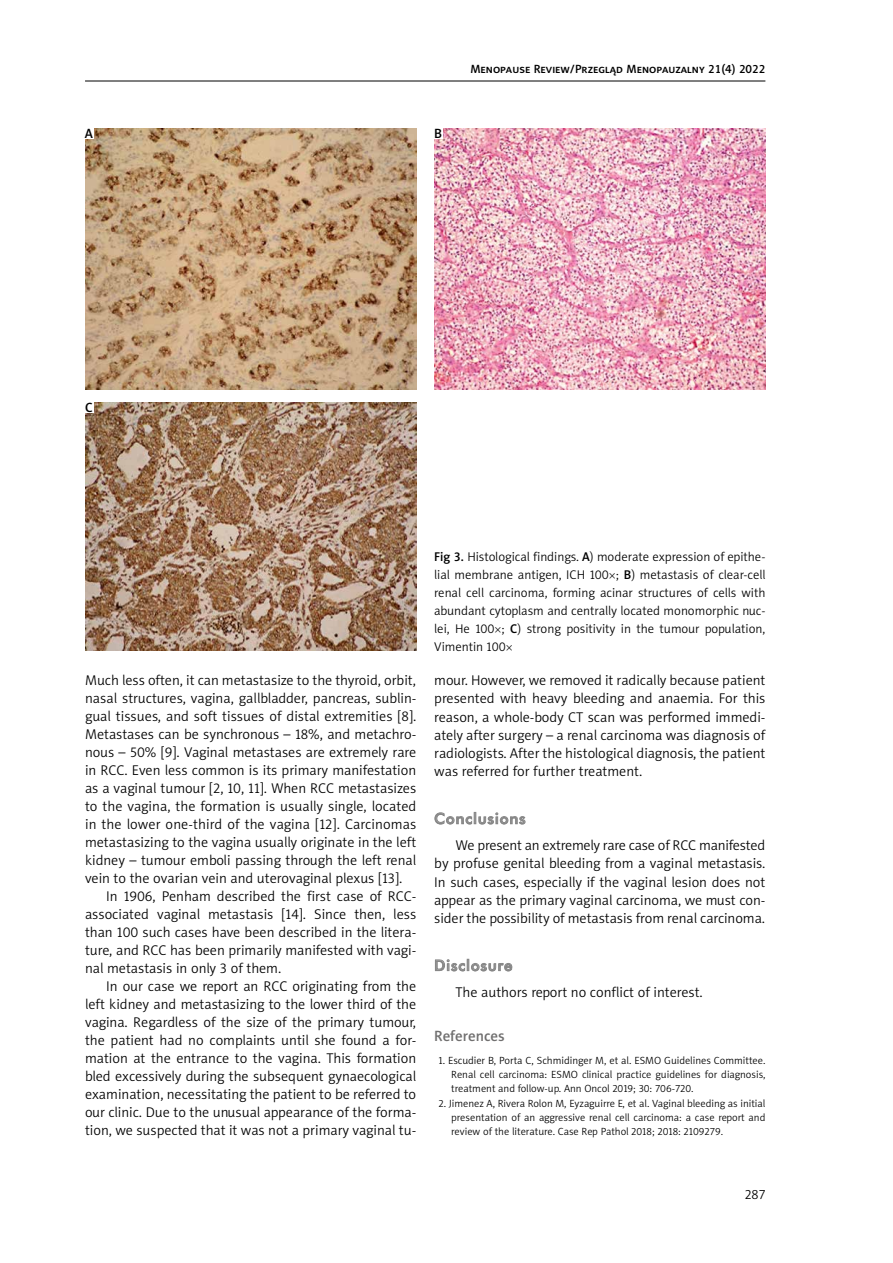
<style>
.page{position:relative;width:893px;height:1263px;background:#fff}
.page>*{position:absolute;margin:0;border:0;box-sizing:border-box;transform-origin:0 0}
.t1{font:15px "Futura Md PL Regular A";letter-spacing:.06em;color:#878787}
.t2{font:15px "Naomi Sans EFN Medium";color:#706f6f}
.t3{font:14.25px/18.1px "Naomi Sans EFN Light";color:#000;text-align:justify}
.t4{font:13.5px "Naomi Sans EFNTT Light";color:#000}
.t5{font:13.5px "Naomi Sans EFN Medium";color:#000}
.t6{font:12.75px/18px "Naomi Sans EFN Light";color:#000;text-align:justify}
.t7{font:12px "Naomi Sans EFN Medium";color:#000}
.t8{font:10.5px/14.4px "Naomi Sans EFN Light";color:#000;text-align:justify}
.s1{font-family:"Naomi Sans EFN Medium"}
</style>
<div class="page">
<hr style="left:85px;top:81px;width:680px;height:1px;background:#000">
<img style="left:85px;top:129px;width:331px;height:260px">
<img style="left:85px;top:402px;width:331px;height:249px">
<img style="left:434px;top:129px;width:331px;height:260px">
<div style="left:84px;top:128px;width:10px;height:11px;background:#fff"></div>
<div style="left:84px;top:401px;width:10px;height:12px;background:#fff"></div>
<div style="left:433px;top:128px;width:10px;height:11px;background:#fff"></div>
<svg style="left:434px;top:812px;width:92px;height:13px"></svg>
<svg style="left:435px;top:959px;width:78px;height:13px"></svg>
<p class="t5" style="left:85px;top:126px;width:10px">A</p>
<p class="t5" style="left:434px;top:126px;width:9px">B</p>
<p class="t7" style="left:470px;top:61px;width:296px">Menopause Review/Przegląd Menopauzalny 21(4) 2022</p>
<p class="t5" style="left:85px;top:399px;width:9px">C</p>
<p class="t3" style="left:85px;top:671px;width:332px">Much less often, it can metastasize to the thyroid, orbit,</p>
<p class="t3" style="left:85px;top:689px;width:333px">nasal structures, vagina, gallbladder, pancreas, sublin-</p>
<p class="t3" style="left:85px;top:707px;width:333px">gual tissues, and soft tissues of distal extremities [8].</p>
<p class="t3" style="left:85px;top:725px;width:333px">Metastases can be synchronous – 18%, and metachro-</p>
<p class="t3" style="left:85px;top:743px;width:333px">nous – 50% [9]. Vaginal metastases are extremely rare</p>
<p class="t3" style="left:85px;top:761px;width:333px">in RCC. Even less common is its primary manifestation</p>
<p class="t3" style="left:85px;top:779px;width:333px">as a vaginal tumour [2, 10, 11]. When RCC metastasizes</p>
<p class="t3" style="left:85px;top:797px;width:333px">to the vagina, the formation is usually single, located</p>
<p class="t3" style="left:85px;top:815px;width:333px">in the lower one-third of the vagina [12]. Carcinomas</p>
<p class="t3" style="left:85px;top:833px;width:333px">metastasizing to the vagina usually originate in the left</p>
<p class="t3" style="left:85px;top:851px;width:333px">kidney – tumour emboli passing through the left renal</p>
<p class="t3" style="left:85px;top:869px;width:319px">vein to the ovarian vein and uterovaginal plexus [13].</p>
<p class="t3" style="left:106px;top:887px;width:311px">In 1906, Penham described the first case of RCC-</p>
<p class="t3" style="left:85px;top:905px;width:333px">associated vaginal metastasis [14]. Since then, less</p>
<p class="t3" style="left:85px;top:923px;width:333px">than 100 such cases have been described in the litera-</p>
<p class="t3" style="left:85px;top:941px;width:333px">ture, and RCC has been primarily manifested with vagi-</p>
<p class="t3" style="left:85px;top:959px;width:198px">nal metastasis in only 3 of them.</p>
<p class="t3" style="left:106px;top:977px;width:311px">In our case we report an RCC originating from the</p>
<p class="t3" style="left:85px;top:995px;width:333px">left kidney and metastasizing to the lower third of the</p>
<p class="t3" style="left:85px;top:1013px;width:333px">vagina. Regardless of the size of the primary tumour,</p>
<p class="t3" style="left:85px;top:1031px;width:333px">the patient had no complaints until she found a for-</p>
<p class="t3" style="left:85px;top:1049px;width:333px">mation at the entrance to the vagina. This formation</p>
<p class="t3" style="left:85px;top:1067px;width:333px">bled excessively during the subsequent gynaecological</p>
<p class="t3" style="left:85px;top:1085px;width:333px">examination, necessitating the patient to be referred to</p>
<p class="t3" style="left:85px;top:1103px;width:333px">our clinic. Due to the unusual appearance of the forma-</p>
<p class="t3" style="left:85px;top:1121px;width:333px">tion, we suspected that it was not a primary vaginal tu-</p>
<p class="t6" style="left:434px;top:548px;width:333px"><span class="s1">Fig 3.</span> Histological findings. <span class="s1">A</span>) moderate expression of epithe&shy;lial membrane antigen, ICH 100 ; <span class="s1">B</span>) metastasis of clear-cell renal cell carcinoma, forming acinar structures of cells with abundant cytoplasm and centrally located monomorphic nuc&shy;lei, He 100 ; <span class="s1">C</span>) strong positivity in the tumour population, Vimentin 100</p>
<p class="t3" style="left:434px;top:671px;width:333px">mour. However, we removed it radically because patient presented with heavy bleeding and anaemia. For this reason, a whole-body CT scan was performed immedi&shy;ately after surgery – a renal carcinoma was diagnosis of radiologists. After the histological diagnosis, the patient was referred for further treatment.</p>
<p class="t1" style="left:434px;top:809px;width:93px">Conclusions</p>
<p class="t3" style="left:434px;top:836px;width:333px;text-indent:21px">We present an extremely rare case of RCC manifested by profuse genital bleeding from a vaginal metastasis.<br>In such cases, especially if the vaginal lesion does not appear as the primary vaginal carcinoma, we must con&shy;sider the possibility of metastasis from renal carcinoma.</p>
<p class="t1" style="left:434px;top:956px;width:80px">Disclosure</p>
<p class="t3" style="left:455px;top:983px;width:249px">The authors report no conflict of interest.</p>
<p class="t2" style="left:434px;top:1027px;width:72px">References</p>
<p class="t8" style="left:451px;top:1053px;width:316px;text-indent:-13px">1. Escudier B, Porta C, Schmidinger M, et al. ESMO Guidelines Committee.<br>Renal cell carcinoma: ESMO clinical practice guidelines for diagnosis, treatment and follow-up. Ann Oncol 2019; 30: 706-720.</p>
<p class="t8" style="left:451px;top:1096px;width:316px;text-indent:-13px">2. Jimenez A, Rivera Rolon M, Eyzaguirre E, et al. Vaginal bleeding as initial presentation of an aggressive renal cell carcinoma: a case report and review of the literature. Case Rep Pathol 2018; 2018: 2109279.</p>
<p class="t4" style="left:745px;top:1187px;width:22px">287</p>
</div>
